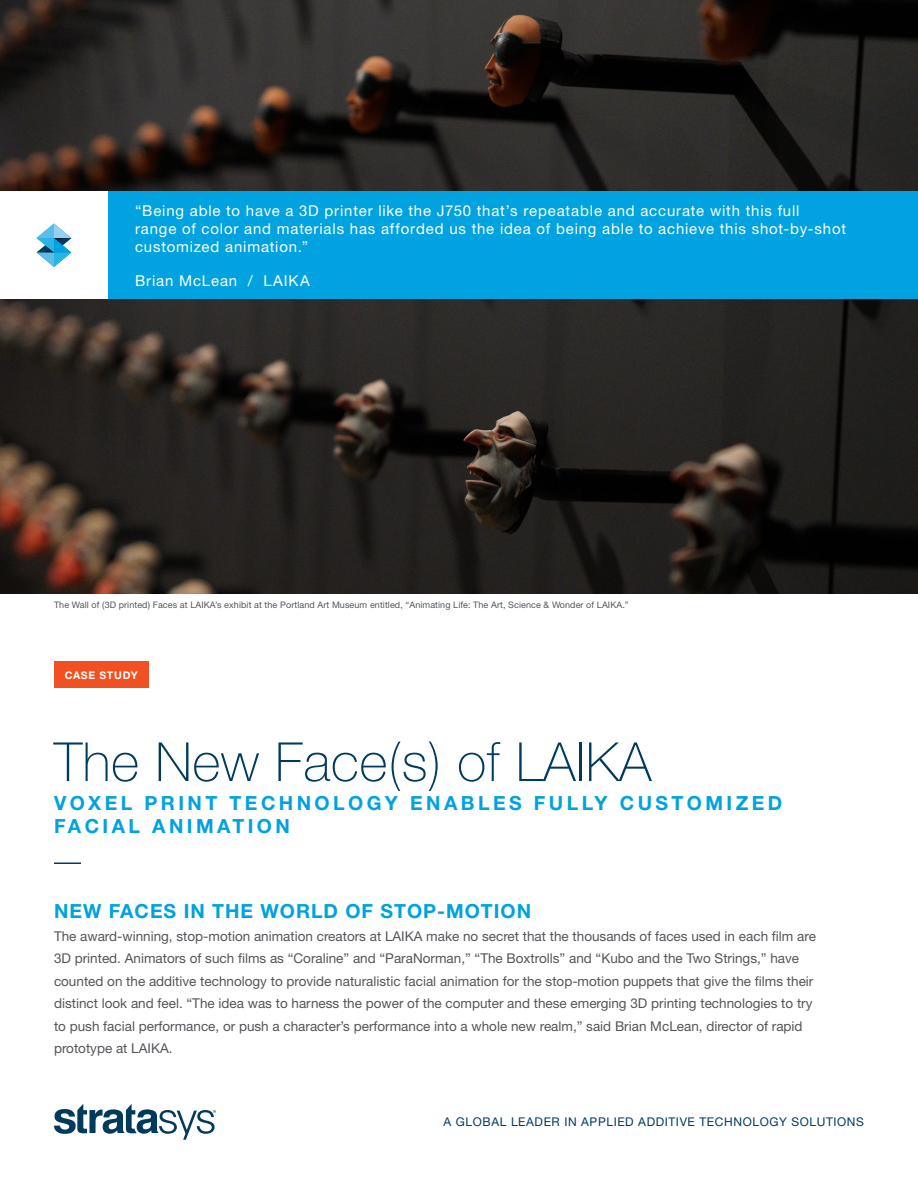
<style>
.page{position:relative;width:918px;height:1188px;background:#fff}
.page>*{position:absolute;margin:0;border:0;box-sizing:border-box;transform-origin:0 0}
.CONT_-_Headline{font:100 54px "Helvetica Neue LT Std";letter-spacing:.01em;color:#003a5d}
.CONT_-_Subhead{font:700 19.5px/23.4px "Helvetica Neue LT Std";letter-spacing:.175em;color:#00a2df}
.CONT_-_Para_Header{font:700 19.5px "Helvetica Neue LT Std";letter-spacing:.05em;color:#00a2df}
.DOC_-_Quote_Attribut{font:15px/18px "Helvetica Neue LT Std";letter-spacing:.055em;color:#fff}
.CONT_-_Main_Para_Bod{font:13.5px/22.5px "Helvetica Neue LT Std";color:#54555a}
.t1{font:12px "Helvetica Neue LT Std";letter-spacing:.05em;color:#003a5d}
.t2{font:700 10.5px "Helvetica Neue LT Std";letter-spacing:.07em;color:#fff}
.CONT_-_Image_Caption{font:9px "Helvetica Neue LT Std";letter-spacing:.01em;color:#54555a}
</style>
<div class="page">
<svg style="left:54px;top:1104px;width:162px;height:36px"></svg>
<div style="left:54px;top:662px;width:94px;height:26px;background:#f05022"></div>
<img style="left:0;top:0;width:918px;height:594px">
<div style="left:108px;top:191px;width:810px;height:108px;background:#00a2df"></div>
<div style="left:0;top:191px;width:108px;height:108px;background:#fff"></div>
<svg style="left:37px;top:224px;width:34px;height:43px"></svg>
<hr style="left:54px;top:862px;width:27px;height:2px;background:#003a5d">
<p class="DOC_-_Quote_Attribut" style="left:135px;top:201px;width:713px">“Being able to have a 3D printer like the J750 that’s repeatable and accurate with this full<br>range of color and materials has afforded us the idea of being able to achieve this shot-by-shot customized animation.”</p>
<p class="DOC_-_Quote_Attribut" style="left:135px;top:271px;width:176px">Brian McLean / LAIKA</p>
<p class="CONT_-_Image_Caption" style="left:54px;top:599px;width:576px">The Wall of (3D printed) Faces at LAIKA’s exhibit at the Portland Art Museum entitled, “Animating Life: The Art, Science &amp; Wonder of LAIKA.”</p>
<p class="t2" style="left:65px;top:669px;width:75px">CASE STUDY</p>
<p class="CONT_-_Headline" style="left:54px;top:731px;width:599px">The New Face(s) of LAIKA</p>
<p class="CONT_-_Subhead" style="left:54px;top:790px;width:730px">VOXEL PRINT TECHNOLOGY ENABLES FULLY CUSTOMIZED<br>FACIAL ANIMATION</p>
<p class="CONT_-_Para_Header" style="left:54px;top:899px;width:479px">NEW FACES IN THE WORLD OF STOP-MOTION</p>
<p class="CONT_-_Main_Para_Bod" style="left:54px;top:925px;width:763px">The award-winning, stop-motion animation creators at LAIKA make no secret that the thousands of faces used in each film are 3D printed. Animators of such films as “Coraline” and “ParaNorman,” “The Boxtrolls” and “Kubo and the Two Strings,” have counted on the additive technology to provide naturalistic facial animation for the stop-motion puppets that give the films their distinct look and feel. “The idea was to harness the power of the computer and these emerging 3D printing technologies to try to push facial performance, or push a character’s performance into a whole new realm,” said Brian McLean, director of rapid prototype at LAIKA.</p>
<p class="t1" style="left:444px;top:1115px;width:422px">A GLOBAL LEADER IN APPLIED ADDITIVE TECHNOLOGY SOLUTIONS</p>
</div>
